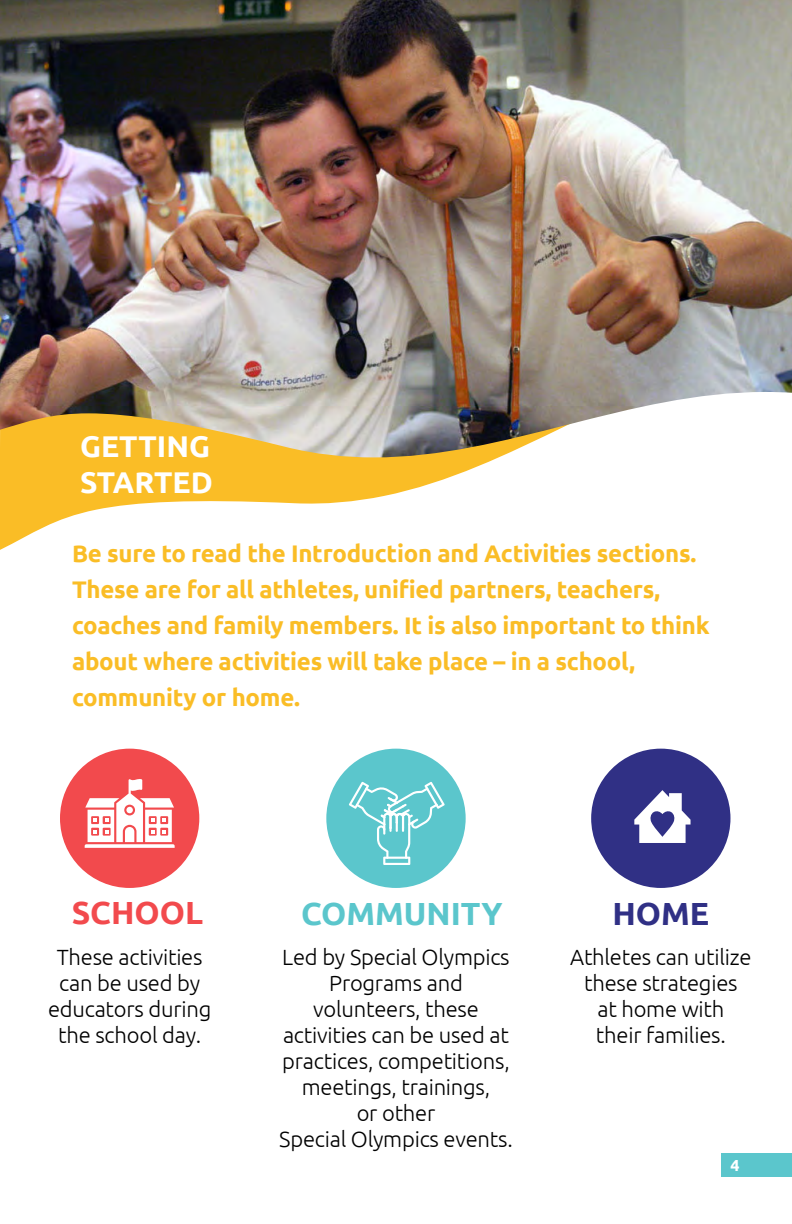
<style>
.page{position:relative;width:792px;height:1224px;background:#fff}
.page>*{position:absolute;margin:0;border:0;box-sizing:border-box;transform-origin:0 0}
.t1{font:700 32px "Ubuntu";color:#5bc6cc}
.t2{font:700 32px "Ubuntu";color:#f24a4d}
.t3{font:700 32px "Ubuntu";color:#303085}
.t4{font:700 30px/36px "Ubuntu";color:#fff}
.t5{font:700 24px/36px "Ubuntu";letter-spacing:-.01em;color:#fabd26}
.t6{font:300 22px/26px "Ubuntu";letter-spacing:-.01em;color:#000;text-align:center}
.t7{font:700 16px "Ubuntu";color:#fff}
</style>
<div class="page">
<svg style="left:0;top:457px;width:500px;height:93px"></svg>
<img style="left:0;top:0;width:792px;height:457px">
<div style="left:721px;top:1153px;width:71px;height:24px;background:#5bc6cc"></div>
<div style="left:60px;top:749px;width:139px;height:139px;background:#f24a4d;border-radius:50%"></div>
<div style="left:326px;top:749px;width:140px;height:139px;background:#5bc6cc;border-radius:50%"></div>
<div style="left:591px;top:749px;width:139px;height:139px;background:#303085;border-radius:50%"></div>
<svg style="left:85px;top:779px;width:90px;height:69px"></svg>
<svg style="left:349px;top:782px;width:96px;height:83px"></svg>
<svg style="left:634px;top:790px;width:57px;height:53px"></svg>
<h2 class="t4" style="left:80px;top:428px;width:134px">GETTING<br>STARTED</h2>
<p class="t5" style="left:72px;top:536px;width:639px">Be sure to read the Introduction and Activities sections.<br>These are for all athletes, unified partners, teachers, coaches and family members. It is also important to think about where activities will take place – in a school, community or home.</p>
<h1 class="t2" style="left:72px;top:893px;width:133px">SCHOOL</h1>
<h1 class="t1" style="left:301px;top:894px;width:203px">COMMUNITY</h1>
<h1 class="t3" style="left:612px;top:894px;width:98px">HOME</h1>
<p class="t6" style="left:48px;top:944px;width:165px">These activities can be used by educators during the school day.</p>
<p class="t6" style="left:570px;top:944px;width:183px">Athletes can utilize these strategies<br>at home with<br>their families.</p>
<p class="t6" style="left:279px;top:944px;width:235px">Led by Special Olympics<br>Programs and volunteers, these activities can be used at practices, competitions, meetings, trainings,<br>or other<br>Special Olympics events.</p>
<p class="t7" style="left:730px;top:1155px;width:11px">4</p>
</div>
